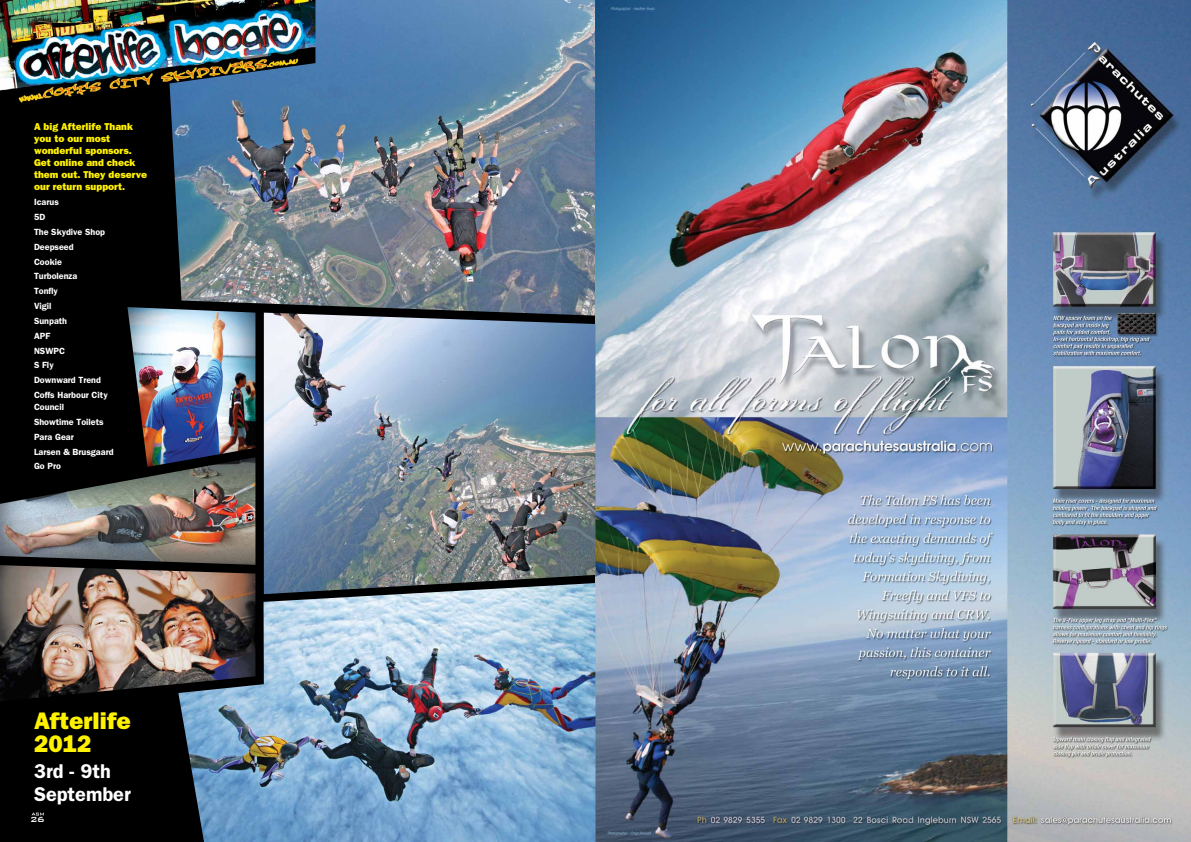
<style>
.page{position:relative;width:1191px;height:842px;background:#fff}
.page>*{position:absolute;margin:0;border:0;box-sizing:border-box;transform-origin:0 0}
.t1{font:800 24px/23px "Franklin Gothic";color:#fff200}
.t2{font:600 20px/23px "Franklin Gothic";color:#fff}
.t3{font:800 10px/12px "Franklin Gothic";color:#fff200}
.t4{font:500 9.8px "Bank Gothic";color:#fff}
.t5{font:600 9px/14.8px "Franklin Gothic";color:#fff}
</style>
<div class="page">
<div style="left:0;top:0;width:595px;height:842px;background:#000"></div>
<img style="left:170px;top:0;width:425px;height:316px">
<img style="left:595px;top:0;width:596px;height:842px">
<svg style="left:32px;top:813px;width:12px;height:2px"></svg>
<img style="left:0;top:0;width:315px;height:107px">
<img style="left:264px;top:313px;width:331px;height:270px">
<img style="left:179px;top:583px;width:416px;height:259px">
<img style="left:127px;top:307px;width:128px;height:150px">
<img style="left:0;top:457px;width:255px;height:244px">
<p class="t3" style="left:34px;top:121px;width:115px">A big Afterlife Thank you to our most wonderful sponsors.<br>Get online and check them out. They deserve our return support.</p>
<p class="t5" style="left:34px;top:195px;width:75px">Icarus<br>5D<br>The Skydive Shop<br>Deepseed<br>Cookie<br>Turbolenza<br>Tonfly<br>Vigil<br>Sunpath<br>APF<br>NSWPC<br>S Fly<br>Downward Trend<br>Coffs Harbour City</p>
<p class="t5" style="left:34px;top:400px;width:81px">Council<br>Showtime Toilets<br>Para Gear<br>Larsen &amp; Brusgaard<br>Go Pro</p>
<h1 class="t1" style="left:34px;top:710px;width:98px">Afterlife<br>2012</h1>
<h2 class="t2" style="left:34px;top:760px;width:98px">3rd - 9th<br>September</h2>
<p class="t4" style="left:30px;top:812px;width:16px">26</p>
</div>
